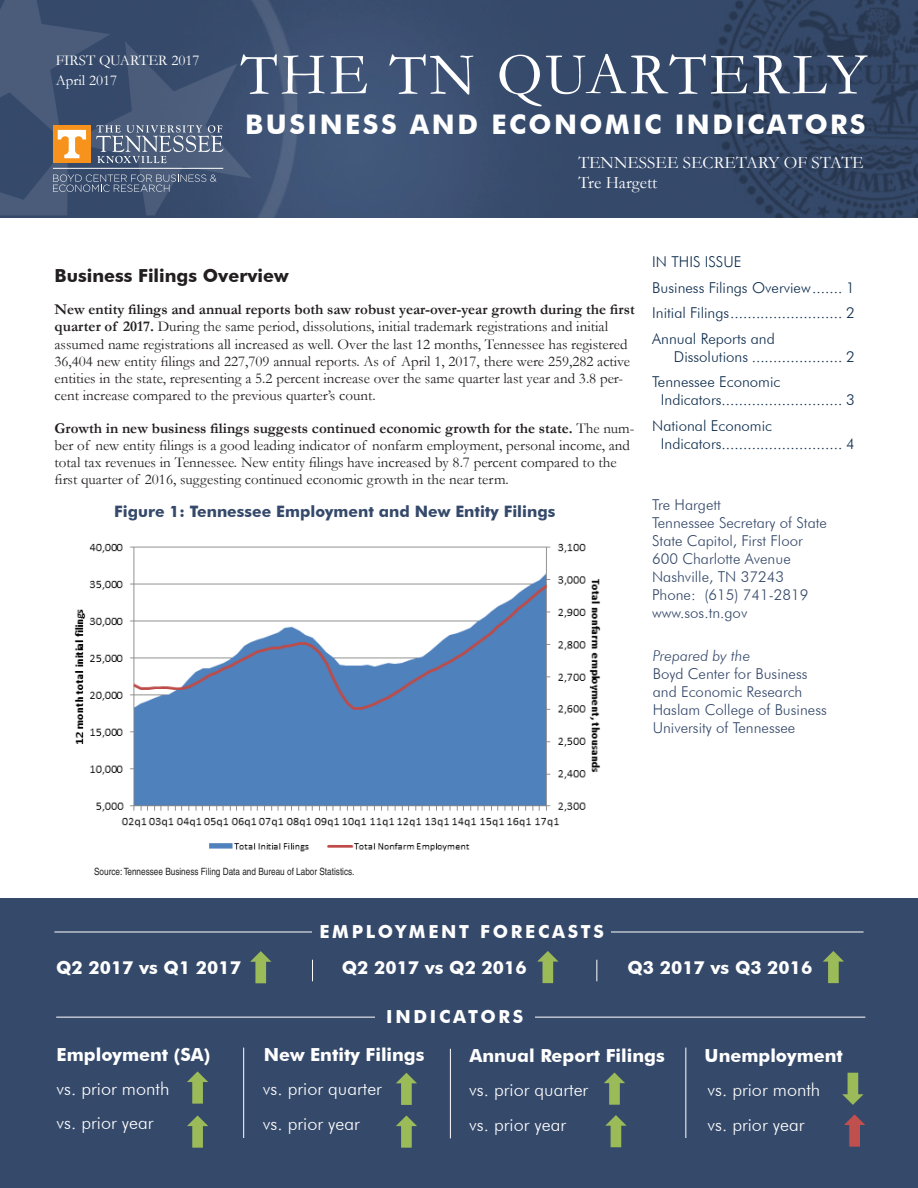
<style>
.page{position:relative;width:918px;height:1188px;background:#fff}
.page>*{position:absolute;margin:0;border:0;box-sizing:border-box;transform-origin:0 0}
.Body_text{font:60px "Garamond";letter-spacing:.05em;color:#fff}
.Subhead_2{font:700 27px "Futura BT";letter-spacing:.09em;color:#fff}
.Subhead_2-2{font:300 18px "Futura BT";color:#fff}
.Subhead_2-3{font:700 18px "Futura BT";color:#fff}
.Subhead_2-4{font:700 18px "Futura BT";letter-spacing:.15em;color:#fff}
.t1{font:700 18px "Futura BT";color:#231f20}
.Body_text-2{font:17.4px "Garamond";color:#fff}
.FigTabs{font:700 15.75px "Futura BT";color:#35496a}
.t2{font:15px/17.2px "Garamond";color:#231f20}
.TOC_Subhead_1{font:300 15px "Futura BT";color:#0f2e4e}
.Contents___Authors{font:300 15px "Futura BT";color:#35496a}
.Body_text-3{font:15px "Garamond";color:#fff}
.Contents___Authors-2{font:italic 300 15px "Futura BT";color:#35496a}
.Table_Notes{font:condensed 10.05px "Helvetica";color:#231f20}
.s1{font-weight:700}
</style>
<div class="page">
<img style="left:0;top:0;width:918px;height:217px">
<img style="left:70px;top:41px;width:182px;height:174px">
<img style="left:0;top:0;width:110px;height:139px">
<img style="left:0;top:145px;width:68px;height:70px">
<div style="left:0;top:1029px;width:918px;height:159px;background:#35496a"></div>
<div style="left:0;top:898px;width:918px;height:141px;background:#35496a"></div>
<svg style="left:312px;top:960px;width:1px;height:21px"></svg>
<svg style="left:597px;top:960px;width:1px;height:21px"></svg>
<hr style="left:243px;top:1048px;width:1px;height:90px;background:#fff">
<hr style="left:450px;top:1049px;width:1px;height:89px;background:#fff">
<hr style="left:686px;top:1048px;width:1px;height:90px;background:#fff">
<hr style="left:56px;top:1017px;width:809px;height:1px;background:#fff">
<div style="left:375px;top:1010px;width:160px;height:13px;background:#35496a"></div>
<hr style="left:54px;top:932px;width:810px;height:1px;background:#fff">
<div style="left:312px;top:925px;width:299px;height:13px;background:#35496a"></div>
<svg style="left:250px;top:951px;width:21px;height:32px"></svg>
<svg style="left:537px;top:951px;width:21px;height:32px"></svg>
<svg style="left:823px;top:951px;width:21px;height:32px"></svg>
<svg style="left:187px;top:1115px;width:21px;height:33px"></svg>
<svg style="left:396px;top:1115px;width:21px;height:33px"></svg>
<hr style="left:53px;top:168px;width:170px;height:1px;background:#fff">
<svg style="left:96px;top:125px;width:127px;height:38px;background:#697890"></svg>
<div style="left:53px;top:125px;width:38px;height:38px;background:#f7931d"></div>
<svg style="left:58px;top:130px;width:28px;height:28px"></svg>
<svg style="left:53px;top:174px;width:163px;height:18px;background:#546581"></svg>
<svg style="left:187px;top:1071px;width:21px;height:33px"></svg>
<svg style="left:605px;top:1115px;width:22px;height:32px"></svg>
<img style="left:74px;top:543px;width:527px;height:309px">
<svg style="left:844px;top:1114px;width:21px;height:33px"></svg>
<svg style="left:396px;top:1073px;width:21px;height:32px"></svg>
<svg style="left:604px;top:1072px;width:21px;height:33px"></svg>
<svg style="left:842px;top:1073px;width:22px;height:32px"></svg>
<p class="Body_text-3" style="left:56px;top:51px;width:145px">FIRST QUARTER 2017</p>
<p class="Body_text-3" style="left:56px;top:70px;width:63px">April 2017</p>
<p class="Body_text" style="left:241px;top:34px;width:628px">THE TN QUARTERLY</p>
<p class="Subhead_2" style="left:245px;top:108px;width:622px">BUSINESS AND ECONOMIC INDICATORS</p>
<p class="Body_text-2" style="left:578px;top:151px;width:287px">TENNESSEE SECRETARY OF STATE</p>
<p class="Body_text-2" style="left:578px;top:171px;width:80px">Tre Hargett</p>
<p class="t1" style="left:55px;top:265px;width:236px">Business Filings Overview</p>
<p class="t2" style="left:55px;top:300px;width:582px"><span class="s1">New entity filings and annual reports both saw robust year-over-year growth during the first quarter of 2017.</span> During the same period, dissolutions, initial trademark registrations and initial assumed name registrations all increased as well. Over the last 12 months, Tennessee has registered 36,404 new entity filings and 227,709 annual reports. As of April 1, 2017, there were 259,282 active entities in the state, representing a 5.2 percent increase over the same quarter last year and 3.8 per&shy;cent increase compared to the previous quarter’s count.</p>
<p class="t2" style="left:55px;top:419px;width:582px"><span class="s1">Growth in new business filings suggests continued economic growth for the state.</span> The num&shy;ber of new entity filings is a good leading indicator of nonfarm employment, personal income, and total tax revenues in Tennessee. New entity filings have increased by 8.7 percent compared to the first quarter of 2016, suggesting continued economic growth in the near term.</p>
<p class="FigTabs" style="left:114px;top:501px;width:443px">Figure 1: Tennessee Employment and New Entity Filings</p>
<p class="TOC_Subhead_1" style="left:652px;top:253px;width:91px">IN THIS ISSUE</p>
<p class="TOC_Subhead_1" style="left:652px;top:278px;width:204px">Business Filings Overview....... 1</p>
<p class="TOC_Subhead_1" style="left:652px;top:304px;width:204px">Initial Filings.......................... 2</p>
<p class="TOC_Subhead_1" style="left:652px;top:329px;width:124px">Annual Reports and</p>
<p class="TOC_Subhead_1" style="left:674px;top:347px;width:182px">Dissolutions ..................... 2</p>
<p class="TOC_Subhead_1" style="left:652px;top:373px;width:130px">Tennessee Economic</p>
<p class="TOC_Subhead_1" style="left:661px;top:391px;width:195px">Indicators............................ 3</p>
<p class="TOC_Subhead_1" style="left:652px;top:416px;width:121px">National Economic</p>
<p class="TOC_Subhead_1" style="left:661px;top:434px;width:195px">Indicators............................ 4</p>
<p class="Contents___Authors" style="left:652px;top:496px;width:70px">Tre Hargett</p>
<p class="Contents___Authors" style="left:652px;top:514px;width:176px">Tennessee Secretary of State</p>
<p class="Contents___Authors" style="left:652px;top:532px;width:152px">State Capitol, First Floor</p>
<p class="Contents___Authors" style="left:652px;top:550px;width:140px">600 Charlotte Avenue</p>
<p class="Contents___Authors" style="left:652px;top:568px;width:133px">Nashville, TN 37243</p>
<p class="Contents___Authors" style="left:652px;top:586px;width:158px">Phone: (615) 741-2819</p>
<p class="Contents___Authors" style="left:652px;top:604px;width:97px">www.sos.tn.gov</p>
<p class="Contents___Authors-2" style="left:653px;top:647px;width:99px">Prepared by the</p>
<p class="Contents___Authors" style="left:653px;top:665px;width:156px">Boyd Center for Business</p>
<p class="Contents___Authors" style="left:653px;top:683px;width:151px">and Economic Research</p>
<p class="Contents___Authors" style="left:653px;top:701px;width:176px">Haslam College of Business</p>
<p class="Contents___Authors" style="left:653px;top:719px;width:144px">University of Tennessee</p>
<p class="Table_Notes" style="left:94px;top:866px;width:262px">Source: Tennessee Business Filing Data and Bureau of Labor Statistics.</p>
<p class="Subhead_2-4" style="left:319px;top:921px;width:286px">EMPLOYMENT FORECASTS</p>
<p class="Subhead_2-3" style="left:56px;top:957px;width:186px">Q2 2017 vs Q1 2017</p>
<p class="Subhead_2-3" style="left:342px;top:957px;width:186px">Q2 2017 vs Q2 2016</p>
<p class="Subhead_2-3" style="left:628px;top:957px;width:186px">Q3 2017 vs Q3 2016</p>
<p class="Subhead_2-3" style="left:57px;top:1044px;width:155px">Employment (SA)</p>
<p class="Subhead_2-2" style="left:57px;top:1077px;width:114px">vs. prior month</p>
<p class="Subhead_2-2" style="left:57px;top:1112px;width:98px">vs. prior year</p>
<p class="Subhead_2-4" style="left:386px;top:1006px;width:138px">INDICATORS</p>
<p class="Subhead_2-3" style="left:264px;top:1044px;width:162px">New Entity Filings</p>
<p class="Subhead_2-3" style="left:469px;top:1045px;width:197px">Annual Report Filings</p>
<p class="Subhead_2-3" style="left:705px;top:1045px;width:140px">Unemployment</p>
<p class="Subhead_2-2" style="left:263px;top:1077px;width:121px">vs. prior quarter</p>
<p class="Subhead_2-2" style="left:263px;top:1112px;width:98px">vs. prior year</p>
<p class="Subhead_2-2" style="left:469px;top:1078px;width:121px">vs. prior quarter</p>
<p class="Subhead_2-2" style="left:469px;top:1113px;width:98px">vs. prior year</p>
<p class="Subhead_2-2" style="left:708px;top:1078px;width:114px">vs. prior month</p>
<p class="Subhead_2-2" style="left:708px;top:1113px;width:98px">vs. prior year</p>
</div>
